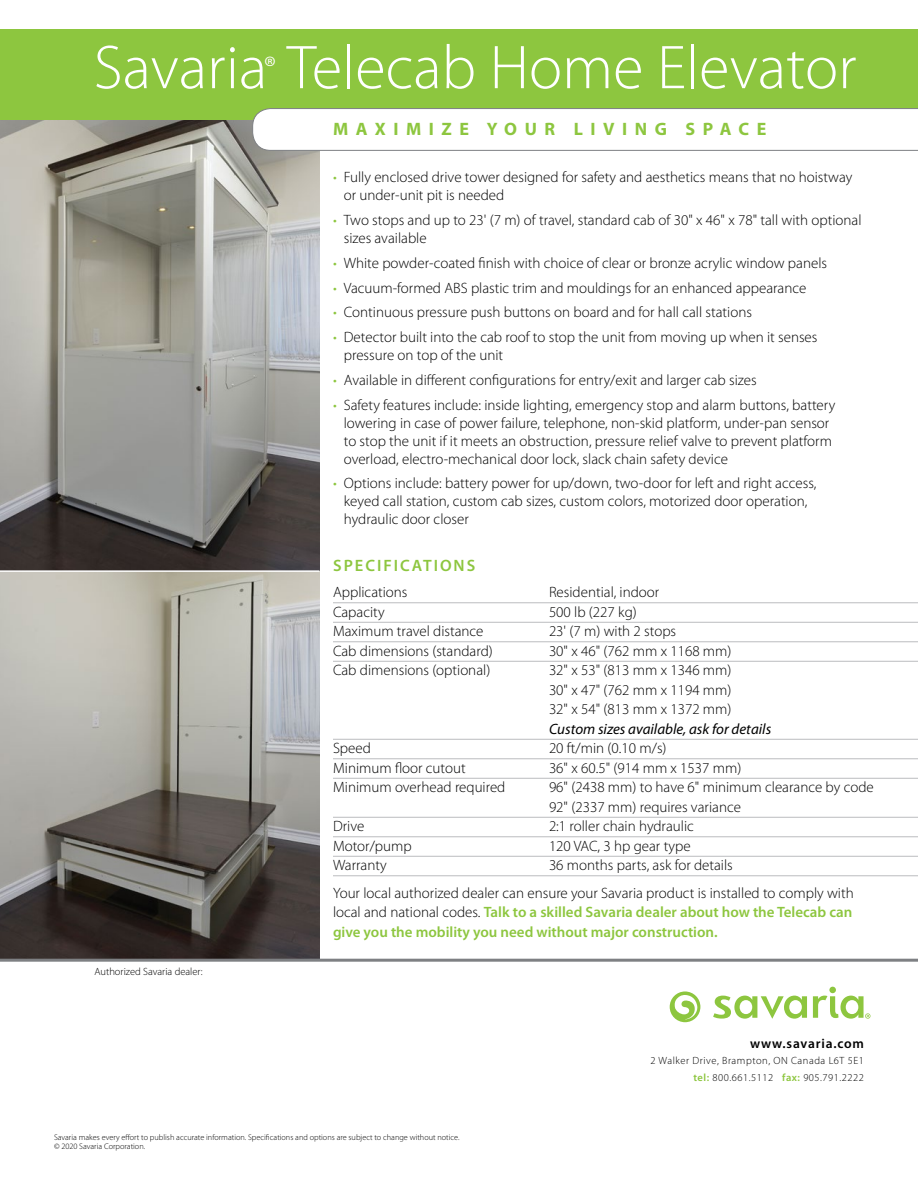
<style>
.page{position:relative;width:918px;height:1188px;background:#fff}
.page>*{position:absolute;margin:0;border:0;box-sizing:border-box;transform-origin:0 0}
.t1{font:300 62.4px "Myriad Pro";color:#fff}
.t2{font:700 18px "Myriad Pro";letter-spacing:.42em;color:#8dc63f}
.t3{font:600 16.5px "Myriad Pro";letter-spacing:.12em;color:#8dc63f}
.t4{font:300 15px/18px "Myriad Pro";color:#000}
.t5{font:600 15px/19.5px "Myriad Pro";color:#8dc63f}
.t6{font:600 13.5px "Myriad Pro";letter-spacing:.06em;color:#000}
.t7{font:300 10.5px/16.5px "Myriad Pro";letter-spacing:.05em;color:#000;text-align:right}
.t8{font:300 10.5px "Myriad Pro";color:#000}
.t9{font:300 8.25px/9px "Myriad Pro";color:#000}
.s1{color:#8dc63f}
.s2{font-weight:400;font-style:italic}
.s3{font-weight:300;color:#000}
.s4{font-weight:600;color:#8dc63f}
</style>
<div class="page">
<img style="left:0;top:119px;width:320px;height:840px">
<hr style="left:0;top:959px;width:918px;height:3px;background:#7e8083">
<div style="left:0;top:29px;width:918px;height:90px;background:#8dc63f"></div>
<svg style="left:252px;top:108px;width:666px;height:43px"></svg>
<hr style="left:333px;top:602px;width:585px;height:1px;background:#bbbdbf">
<hr style="left:333px;top:622px;width:585px;height:1px;background:#bbbdbf">
<hr style="left:333px;top:641px;width:585px;height:1px;background:#bbbdbf">
<hr style="left:333px;top:661px;width:585px;height:1px;background:#bbbdbf">
<hr style="left:333px;top:739px;width:585px;height:1px;background:#bbbdbf">
<hr style="left:333px;top:758px;width:585px;height:1px;background:#bbbdbf">
<hr style="left:333px;top:778px;width:585px;height:1px;background:#bbbdbf">
<hr style="left:333px;top:817px;width:585px;height:1px;background:#bbbdbf">
<hr style="left:333px;top:836px;width:585px;height:1px;background:#bbbdbf">
<hr style="left:333px;top:856px;width:585px;height:1px;background:#bbbdbf">
<hr style="left:333px;top:875px;width:585px;height:1px;background:#bbbdbf">
<hr style="left:0;top:570px;width:320px;height:2px;background:#fff">
<div style="left:829px;top:987px;width:7px;height:6px;background:#8dc63f;border-radius:50%"></div>
<svg style="left:670px;top:991px;width:30px;height:31px"></svg>
<svg style="left:713px;top:996px;width:94px;height:23px"></svg>
<svg style="left:813px;top:996px;width:57px;height:23px"></svg>
<p class="t1" style="left:94px;top:30px;width:764px">Savaria<sup>®</sup> Telecab Home Elevator</p>
<p class="t2" style="left:333px;top:117px;width:435px">MAXIMIZE YOUR LIVING SPACE</p>
<p class="t4" style="left:344px;top:168px;width:510px;text-indent:-11px"><span class="s1">•</span> Fully enclosed drive tower designed for safety and aesthetics means that no hoistway or under-unit pit is needed</p>
<p class="t4" style="left:344px;top:211px;width:519px;text-indent:-11px"><span class="s1">•</span> Two stops and up to 23' (7 m) of travel, standard cab of 30" x 46" x 78" tall with optional sizes available</p>
<p class="t4" style="left:333px;top:254px;width:496px"><span class="s1">•</span> White powder-coated fnish with choice of clear or bronze acrylic window panels</p>
<p class="t4" style="left:333px;top:278px;width:475px"><span class="s1">•</span> Vacuum-formed ABS plastic trim and mouldings for an enhanced appearance</p>
<p class="t4" style="left:333px;top:303px;width:420px"><span class="s1">•</span> Continuous pressure push buttons on board and for hall call stations</p>
<p class="t4" style="left:344px;top:328px;width:475px;text-indent:-11px"><span class="s1">•</span> Detector built into the cab roof to stop the unit from moving up when it senses pressure on top of the unit</p>
<p class="t4" style="left:333px;top:371px;width:425px"><span class="s1">•</span> Available in diferent confgurations for entry/exit and larger cab sizes</p>
<p class="t4" style="left:344px;top:395px;width:493px;text-indent:-11px"><span class="s1">•</span> Safety features include: inside lighting, emergency stop and alarm buttons, battery lowering in case of power failure, telephone, non-skid platform, under-pan sensor to stop the unit if it meets an obstruction, pressure relief valve to prevent platform overload, electro-mechanical door lock, slack chain safety device</p>
<p class="t4" style="left:344px;top:474px;width:474px;text-indent:-11px"><span class="s1">•</span> Options include: battery power for up/down, two-door for left and right access, keyed call station, custom cab sizes, custom colors, motorized door operation, hydraulic door closer</p>
<p class="t8" style="left:95px;top:966px;width:110px">Authorized Savaria dealer:</p>
<p class="t3" style="left:333px;top:555px;width:144px">SPECIFICATIONS</p>
<p class="t4" style="left:333px;top:583px;width:76px">Applications</p>
<p class="t4" style="left:549px;top:583px;width:112px">Residential, indoor</p>
<p class="t4" style="left:333px;top:602px;width:53px">Capacity</p>
<p class="t4" style="left:549px;top:602px;width:89px">500 lb (227 kg)</p>
<p class="t4" style="left:333px;top:622px;width:152px">Maximum travel distance</p>
<p class="t4" style="left:549px;top:622px;width:129px">23' (7 m) with 2 stops</p>
<p class="t4" style="left:333px;top:641px;width:161px">Cab dimensions (standard)</p>
<p class="t4" style="left:549px;top:641px;width:184px">30" x 46" (762 mm x 1168 mm)</p>
<p class="t4" style="left:333px;top:661px;width:159px">Cab dimensions (optional)</p>
<p class="t4" style="left:549px;top:660px;width:224px;line-height:19.5px">32" x 53" (813 mm x 1346 mm)<br>30" x 47" (762 mm x 1194 mm)<br>32" x 54" (813 mm x 1372 mm)<br><span class="s2">Custom sizes available, ask for details</span></p>
<p class="t4" style="left:333px;top:739px;width:39px">Speed</p>
<p class="t4" style="left:549px;top:739px;width:119px">20 ft/min (0.10 m/s)</p>
<p class="t4" style="left:333px;top:758px;width:134px">Minimum foor cutout</p>
<p class="t4" style="left:549px;top:758px;width:194px">36" x 60.5" (914 mm x 1537 mm)</p>
<p class="t4" style="left:333px;top:778px;width:174px">Minimum overhead required</p>
<p class="t4" style="left:549px;top:777px;width:326px;line-height:19.5px">96" (2438 mm) to have 6" minimum clearance by code<br>92" (2337 mm) requires variance</p>
<p class="t4" style="left:333px;top:817px;width:33px">Drive</p>
<p class="t4" style="left:549px;top:817px;width:146px">2:1 roller chain hydraulic</p>
<p class="t4" style="left:333px;top:836px;width:80px">Motor/pump</p>
<p class="t4" style="left:549px;top:836px;width:143px">120 VAC, 3 hp gear type</p>
<p class="t4" style="left:333px;top:856px;width:55px">Warranty</p>
<p class="t4" style="left:333px;top:851px;width:522px;line-height:27.8px;text-indent:216px">36 months parts, ask for details<br>Your local authorized dealer can ensure your Savaria product is installed to comply with</p>
<p class="t5" style="left:333px;top:902px;width:521px"><span class="s3">local and national codes.</span> Talk to a skilled Savaria dealer about how the Telecab can give you the mobility you need without major construction.</p>
<p class="t6" style="left:750px;top:1035px;width:115px">www.savaria.com</p>
<p class="t7" style="left:650px;top:1053px;width:215px">2 Walker Drive, Brampton, ON Canada L6T 5E1 <span class="s4">tel:</span> 800.661.5112 <span class="s4">fax:</span> 905.791.2222</p>
<p class="t9" style="left:54px;top:1133px;width:407px">Savaria makes every efort to publish accurate information. Specifcations and options are subject to change without notice. © 2020 Savaria Corporation.</p>
</div>
